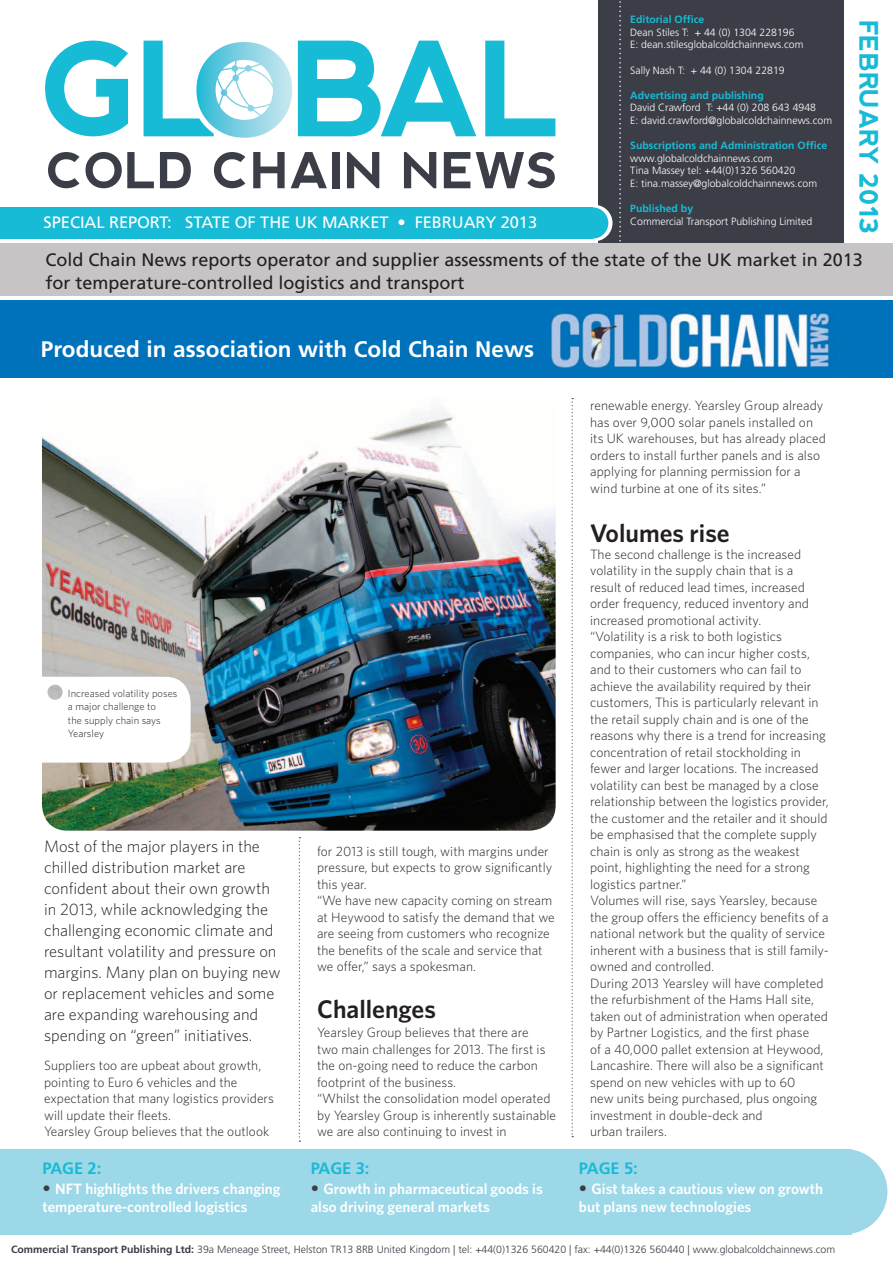
<style>
.page{position:relative;width:893px;height:1263px;background:#fff}
.page>*{position:absolute;margin:0;border:0;box-sizing:border-box;transform-origin:0 0}
.t1{font:600 25.5px "Whitney HTF";color:#231f20}
.t2{font:700 25.5px "nevis";letter-spacing:-.015em;color:#18bbd6}
.t3{font:700 22.5px "Frutiger";letter-spacing:.005em;color:#fff}
.t4{font:18px/22.5px "Frutiger";color:#231f20}
.t5{font:300 16.5px/21px "Whitney HTF";color:#231f20}
.t6{font:16.5px "Frutiger";letter-spacing:-.005em;color:#fff}
.t7{font:700 16.5px "Frutiger";letter-spacing:-.005em;color:#18bbd6}
.t8{font:600 15px/18px "Whitney HTF";color:#fff}
.t9{font:300 13.5px/16.5px "Whitney HTF";letter-spacing:.005em;color:#231f20}
.t10{font:300 10.5px/12.6px "Frutiger";color:#fff}
.t11{font:300 10.5px "Frutiger";color:#3b3e47}
.t12{font:700 10.5px "Frutiger";color:#18bbd6}
.t13{font:300 10.5px/13.5px "Whitney HTF";letter-spacing:.005em;color:#231f20}
.s1{font-family:"Frutiger";font-weight:400;font-size:16.5px;color:#3b3e47}
.s2{font-weight:700}
</style>
<div class="page">
<div style="left:0;top:300px;width:893px;height:77px;background:#0072bc"></div>
<img style="left:550px;top:312px;width:280px;height:57px">
<svg style="left:48px;top:152px;width:31px;height:36px"></svg>
<svg style="left:85px;top:152px;width:69px;height:36px"></svg>
<svg style="left:160px;top:152px;width:31px;height:36px"></svg>
<svg style="left:214px;top:152px;width:31px;height:36px"></svg>
<svg style="left:253px;top:152px;width:32px;height:36px"></svg>
<svg style="left:291px;top:152px;width:36px;height:36px"></svg>
<div style="left:332px;top:152px;width:8px;height:36px;background:#3b3e47"></div>
<svg style="left:347px;top:152px;width:32px;height:36px"></svg>
<svg style="left:404px;top:152px;width:32px;height:36px"></svg>
<svg style="left:444px;top:152px;width:26px;height:36px"></svg>
<svg style="left:476px;top:152px;width:79px;height:36px"></svg>
<svg style="left:45px;top:41px;width:83px;height:95px"></svg>
<svg style="left:298px;top:41px;width:178px;height:95px"></svg>
<svg style="left:485px;top:41px;width:70px;height:95px"></svg>
<svg style="left:144px;top:41px;width:148px;height:97px"></svg>
<div style="left:599px;top:0;width:245px;height:278px;background:#3b3e47"></div>
<svg style="left:576px;top:205px;width:36px;height:36px"></svg>
<div style="left:0;top:207px;width:593px;height:32px;background:#18bbd6"></div>
<div style="left:577px;top:207px;width:31px;height:32px;background:#18bbd6;border-radius:50%"></div>
<div style="left:0;top:1149px;width:851px;height:85px;background:#9dd8e8"></div>
<div style="left:802px;top:1149px;width:85px;height:85px;background:#9dd8e8;border-radius:50%"></div>
<svg style="left:619px;top:1px;width:2px;height:241px"></svg>
<div style="left:0;top:243px;width:893px;height:53px;background:#c7c4c6"></div>
<svg style="left:299px;top:837px;width:1px;height:305px"></svg>
<svg style="left:572px;top:398px;width:1px;height:739px"></svg>
<img style="left:42px;top:406px;width:514px;height:425px">
<svg style="left:42px;top:677px;width:149px;height:86px"></svg>
<p class="t12" style="left:630px;top:13px;width:76px">Editorial Office</p>
<p class="t10" style="left:630px;top:26px;width:175px">Dean Stiles T: + 44 (0) 1304 228196<br>E: dean.stilesglobalcoldchainnews.com</p>
<p class="t10" style="left:630px;top:64px;width:156px">Sally Nash T: + 44 (0) 1304 22819</p>
<p class="t12" style="left:630px;top:89px;width:135px">Advertising and publishing</p>
<p class="t10" style="left:630px;top:102px;width:203px">David Crawford T: +44 (0) 208 643 4948<br>E: david.crawford@globalcoldchainnews.com</p>
<p class="t12" style="left:630px;top:139px;width:199px">Subscriptions and Administration Office</p>
<p class="t10" style="left:630px;top:152px;width:188px">www.globalcoldchainnews.com<br>Tina Massey tel: +44(0)1326 560420<br>E: tina.massey@globalcoldchainnews.com</p>
<p class="t12" style="left:630px;top:202px;width:65px">Published by</p>
<h1 class="t2" style="left:883px;top:20px;width:216px;rotate:90deg">FEBRUARY 2013</h1>
<p class="t6" style="left:44px;top:213px;width:153px">SPECIAL REPORT: State</p>
<p class="t6" style="left:235px;top:213px;width:106px">ofthe UK market</p>
<p class="t10" style="left:630px;top:215px;width:184px">Commercial Transport Publishing Limited</p>
<p class="t6" style="left:398px;top:213px;width:48px">• Fe bruar</p>
<p class="t6" style="left:485px;top:213px;width:53px">y 2013</p>
<h3 class="t4" style="left:45px;top:249px;width:819px">Cold Chain News reports operator and supplier assessments of the state of the UK market in 2013 for temperature-controlled logistics and transport</h3>
<h2 class="t3" style="left:41px;top:336px;width:495px">Produced in association with Cold Chain News</h2>
<p class="t13" style="left:68px;top:686px;width:111px">Increased volatility poses a major challenge to<br>the supply chain says<br>Yearsley</p>
<p class="t5" style="left:44px;top:836px;width:238px">Most of the major players in the chilled distribution market are confident about their own growth in 2013, while acknowledging the challenging economic climate and resultant volatility and pressure on margins. Many plan on buying new or replacement vehicles and some are expanding warehousing and spending on “green” initiatives.</p>
<p class="t9" style="left:44px;top:1057px;width:231px">Suppliers too are upbeat about growth, pointing to Euro 6 vehicles and the expectation that many logistics providers will update their fleets.<br>Yearsley Group believes that the outlook</p>
<p class="t7" style="left:43px;top:1159px;width:60px">PAGE 2:</p>
<p class="t8" style="left:43px;top:1179px;width:240px"><span class="s1">•</span> NFT highlights the drivers changing temperature-controlled logistics</p>
<p class="t9" style="left:317px;top:843px;width:239px">for 2013 is still tough, with margins under pressure, but expects to grow significantly this year.<br>“We have new capacity coming on stream at Heywood to satisfy the demand that we are seeing from customers who recognize the benefits of the scale and service that we offer,” says a spokesman.</p>
<h1 class="t1" style="left:317px;top:993px;width:120px">Challenges</h1>
<p class="t9" style="left:317px;top:1024px;width:241px">Yearsley Group believes that there are<br>two main challenges for 2013. The first is the on-going need to reduce the carbon footprint of the business.<br>“Whilst the consolidation model operated by Yearsley Group is inherently sustainable we are also continuing to invest in</p>
<p class="t7" style="left:311px;top:1159px;width:60px">PAGE 3:</p>
<p class="t8" style="left:311px;top:1179px;width:234px"><span class="s1">•</span> Growth in pharmaceutical goods is also driving general markets</p>
<p class="t9" style="left:590px;top:397px;width:237px">renewable energy. Yearsley Group already has over 9,000 solar panels installed on its UK warehouses, but has already placed orders to install further panels and is also applying for planning permission for a wind turbine at one of its sites.”</p>
<h1 class="t1" style="left:590px;top:518px;width:141px">Volumes rise</h1>
<p class="t9" style="left:590px;top:546px;width:240px">The second challenge is the increased volatility in the supply chain that is a<br>result of reduced lead times, increased order frequency, reduced inventory and increased promotional activity.<br>“Volatility is a risk to both logistics companies, who can incur higher costs, and to their customers who can fail to achieve the availability required by their customers, This is particularly relevant in the retail supply chain and is one of the reasons why there is a trend for increasing concentration of retail stockholding in fewer and larger locations. The increased volatility can best be managed by a close relationship between the logistics provider, the customer and the retailer and it should be emphasised that the complete supply chain is only as strong as the weakest point, highlighting the need for a strong logistics partner.”<br>Volumes will rise, says Yearsley, because the group offers the efficiency benefits of a national network but the quality of service inherent with a business that is still family&shy;owned and controlled.<br>During 2013 Yearsley will have completed the refurbishment of the Hams Hall site, taken out of administration when operated by Partner Logistics, and the first phase<br>of a 40,000 pallet extension at Heywood, Lancashire. There will also be a significant spend on new vehicles with up to 60<br>new units being purchased, plus ongoing investment in double-deck and<br>urban trailers.</p>
<p class="t7" style="left:579px;top:1159px;width:60px">PAGE 5:</p>
<p class="t8" style="left:579px;top:1179px;width:246px"><span class="s1">•</span> Gist takes a cautious view on growth but plans new technologies</p>
<p class="t11" style="left:11px;top:1243px;width:826px"><span class="s2">Commercial Transport Publishing Ltd:</span> 39a Meneage Street, Helston TR13 8RB United Kingdom | tel: +44(0)1326 560420 | fax: +44(0)1326 560440 | www.globalcoldchainnews.com</p>
</div>
